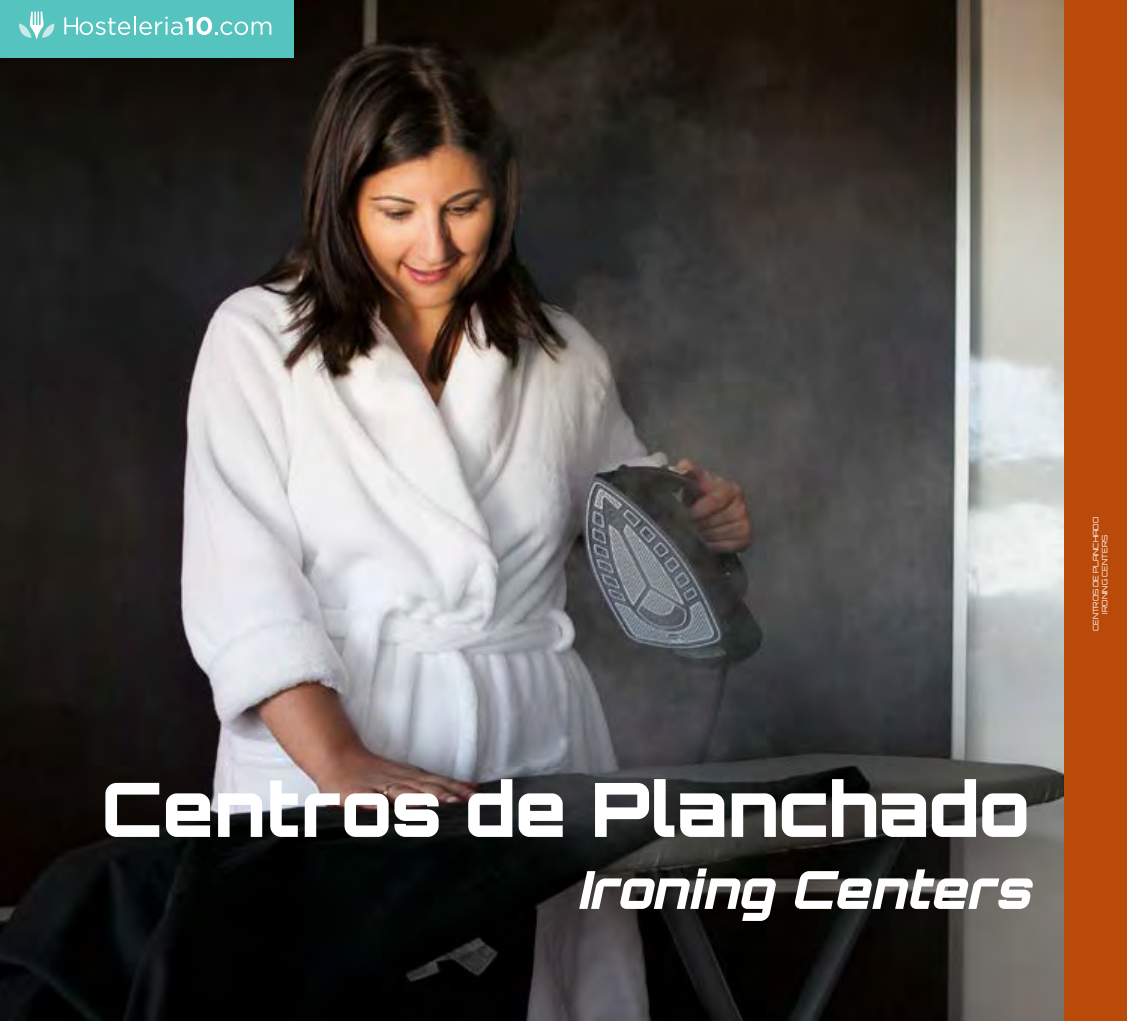
<style>
.page{position:relative;width:1127px;height:1021px;background:#fff}
.page>*{position:absolute;margin:0;border:0;box-sizing:border-box;transform-origin:0 0}
.t1{font:900 75px "Orbitron";color:#fff}
.t2{font:italic 900 52.5px "Orbitron";color:#fff}
.t3{font:300 7.5px/9px "Orbitron";color:#fff;text-align:center}
</style>
<div class="page">
<div style="left:1063px;top:0;width:64px;height:1020px;background:#ba4a0a"></div>
<img style="left:0;top:0;width:1063px;height:1020px">
<div style="left:0;top:0;width:293px;height:57px;background:#55c3be"></div>
<svg style="left:64px;top:16px;width:207px;height:19px"></svg>
<svg style="left:19px;top:11px;width:36px;height:29px"></svg>
<p class="t3" style="left:1091px;top:631px;width:116px;rotate:-90deg">CENTROS DE PLANCHADO<br>IRONING CENTERS</p>
<h1 class="t1" style="left:101px;top:764px;width:930px">Centros de Planchado</h1>
<h2 class="t2" style="left:576px;top:857px;width:469px">Ironing Centers</h2>
</div>
